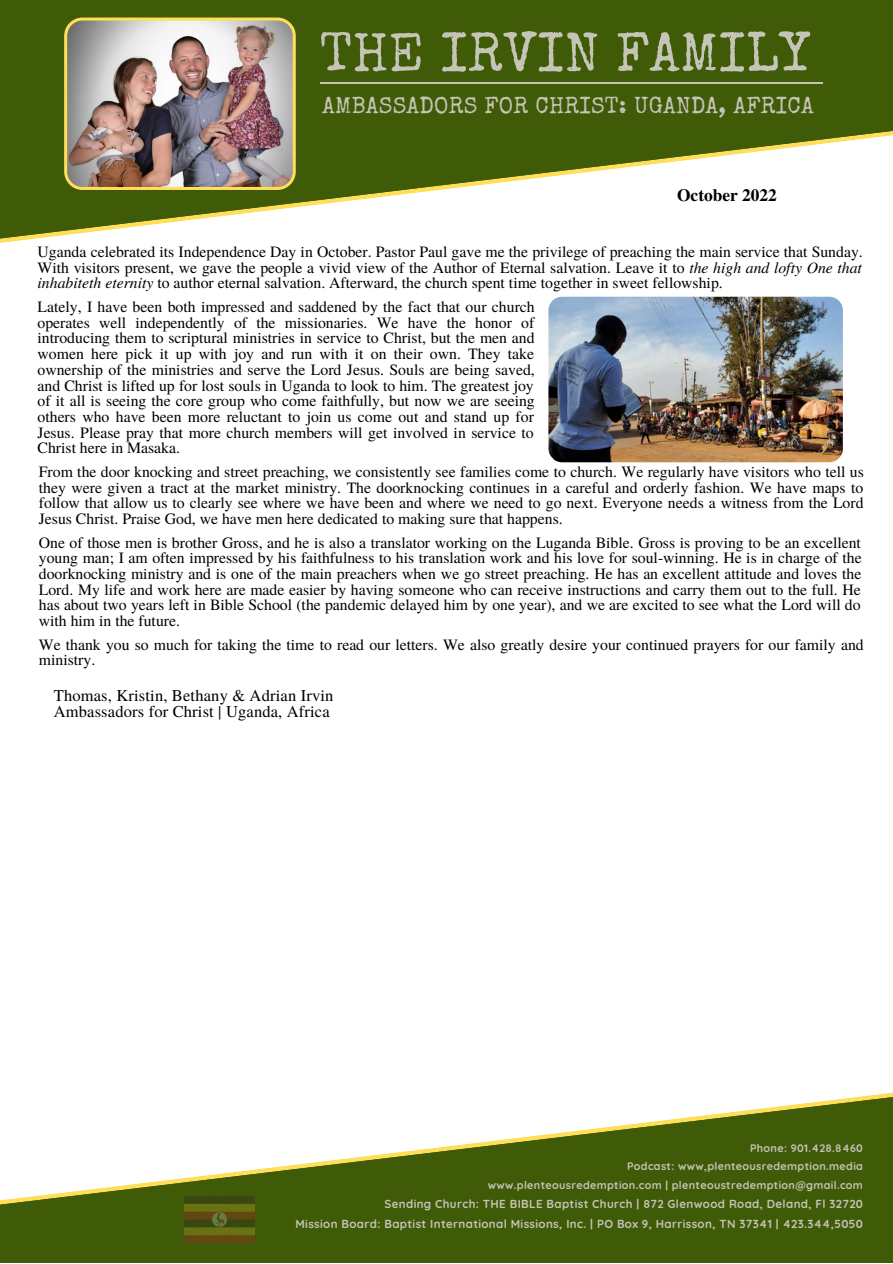
<style>
.page{position:relative;width:893px;height:1264px;background:#fff}
.page>*{position:absolute;margin:0;border:0;box-sizing:border-box;transform-origin:0 0}
.t1{font:54.45px "Special Elite";letter-spacing:.01em;color:#c4c4b7}
.t2{font:23.1px "Special Elite";letter-spacing:.01em;color:#c4c4b7}
.t3{font:700 17.4px "Te X Gyre Termes";color:#000}
.t4{font:16.5px/15.8px "Te X Gyre Termes";letter-spacing:.01em;color:#000}
.t5{font:15.75px/15.8px "Te X Gyre Termes";color:#000;text-align:justify}
.t6{font:700 11.55px/20px "Quicksand";letter-spacing:.03em;color:#c4c4b7;text-align:right}
.t7{font:700 10.8px/18.1px "Quicksand";letter-spacing:.03em;color:#c4c4b7;text-align:right}
.s1{font-style:italic}
</style>
<div class="page">
<div style="left:0;top:0;width:892px;height:1262px;background:#405b07"></div>
<div style="left:0;top:248px;width:892px;height:838px;background:#fff"></div>
<img style="left:64px;top:18px;width:232px;height:109px">
<img style="left:185px;top:1206px;width:69px;height:36px">
<svg style="left:0;top:127px;width:892px;height:121px"></svg>
<hr style="left:320px;top:83px;width:502px;height:1px;background:#c4c4b7">
<svg style="left:0;top:1086px;width:892px;height:120px;fill:#fffefd"></svg>
<img style="left:548px;top:297px;width:294px;height:165px;border-radius:14px">
<h1 class="t1" style="left:320px;top:32px;width:492px">THE IRVIN FAMILY</h1>
<h2 class="t2" style="left:322px;top:97px;width:493px">AMBASSADORS FOR CHRIST: UGANDA, AFRICA</h2>
<p class="t3" style="left:677px;top:182px;width:101px">October 2022</p>
<p class="t5" style="left:38px;top:243px;width:826px">Uganda celebrated its Independence Day in October. Pastor Paul gave me the privilege of preaching the main service that Sunday.<br>With visitors present, we gave the people a vivid view of the Author of Eternal salvation. Leave it to <span class="s1">the high and lofty One that inhabiteth eternity</span> to author eternal salvation. Afterward, the church spent time together in sweet fellowship.</p>
<p class="t5" style="left:38px;top:298px;width:499px">Lately, I have been both impressed and saddened by the fact that our church operates well independently of the missionaries. We have the honor of introducing them to scriptural ministries in service to Christ, but the men and women here pick it up with joy and run with it on their own. They take ownership of the ministries and serve the Lord Jesus. Souls are being saved, and Christ is lifted up for lost souls in Uganda to look to him. The greatest joy of it all is seeing the core group who come faithfully, but now we are seeing others who have been more reluctant to join us come out and stand up for Jesus. Please pray that more church members will get involved in service to Christ here in Masaka.</p>
<p class="t5" style="left:39px;top:463px;width:826px">From the door knocking and street preaching, we consistently see families come to church. We regularly have visitors who tell us they were given a tract at the market ministry. The doorknocking continues in a careful and orderly fashion. We have maps to follow that allow us to clearly see where we have been and where we need to go next. Everyone needs a witness from the Lord Jesus Christ. Praise God, we have men here dedicated to making sure that happens.</p>
<p class="t5" style="left:39px;top:533px;width:824px">One of those men is brother Gross, and he is also a translator working on the Luganda Bible. Gross is proving to be an excellent young man; I am often impressed by his faithfulness to his translation work and his love for soul-winning. He is in charge of the doorknocking ministry and is one of the main preachers when we go street preaching. He has an excellent attitude and loves the Lord. My life and work here are made easier by having someone who can receive instructions and carry them out to the full. He has about two years left in Bible School (the pandemic delayed him by one year), and we are excited to see what the Lord will do with him in the future.</p>
<p class="t5" style="left:39px;top:635px;width:826px">We thank you so much for taking the time to read our letters. We also greatly desire your continued prayers for our family and ministry.</p>
<p class="t4" style="left:54px;top:687px;width:281px">Thomas, Kristin, Bethany &amp; Adrian Irvin<br>Ambassadors for Christ | Uganda, Africa</p>
<p class="t7" style="left:488px;top:1139px;width:376px">Phone: 901.428.8460<br>Podcast: www,plenteousredemption.media www.plenteousredemption.com | plenteoustredemption@gmail.com</p>
<p class="t6" style="left:295px;top:1194px;width:569px">Sending Church: THE BIBLE Baptist Church | 872 Glenwood Road, Deland, Fl 32720<br>Mission Board: Baptist International Missions, Inc. | PO Box 9, Harrisson, TN 37341 | 423.344,5050</p>
</div>
